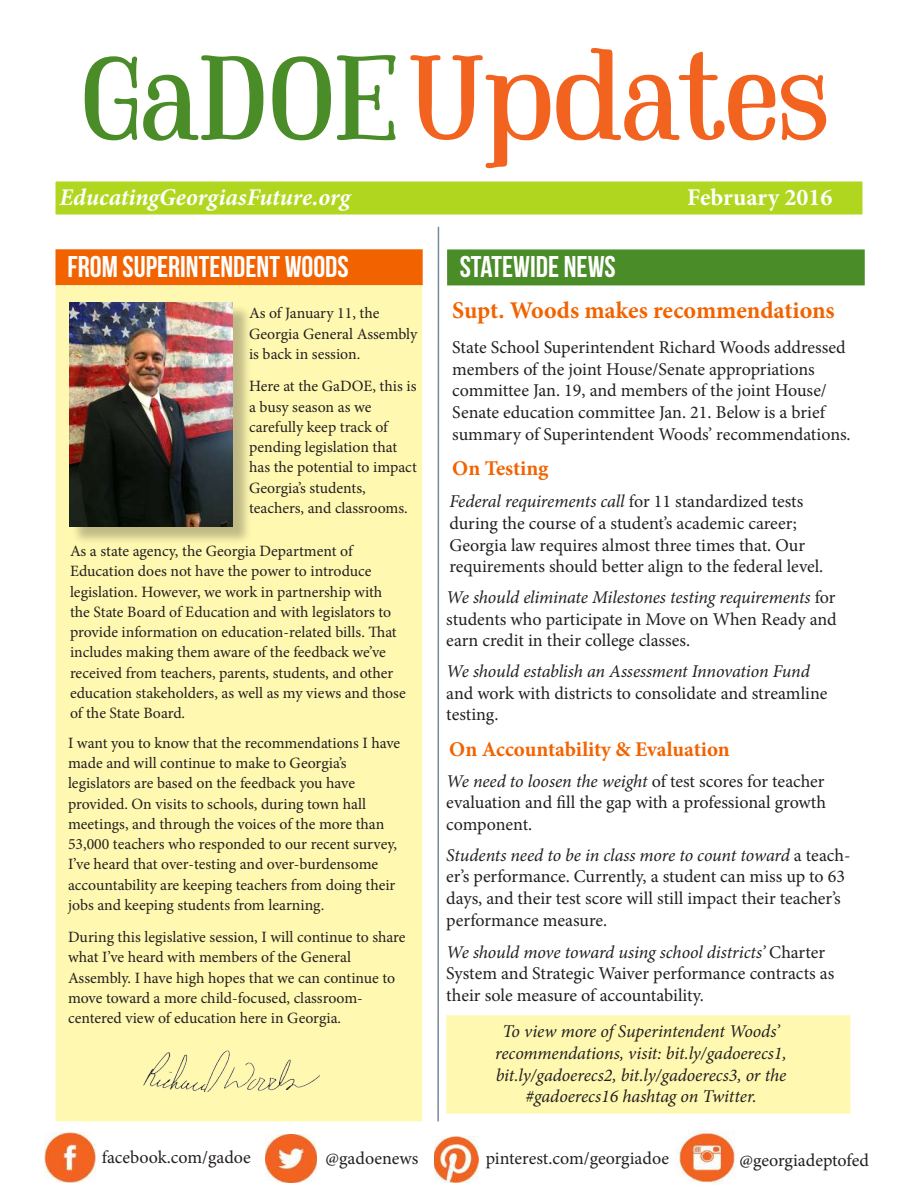
<style>
.page{position:relative;width:918px;height:1188px;background:#fff}
.page>*{position:absolute;margin:0;border:0;box-sizing:border-box;transform-origin:0 0}
.t1{font:120px "Mount PERSONALUSEONLY";color:#f26320}
.t2{font:30px "Bebas Neue";color:#fff}
.t3{font:700 24px "Minion Pro";color:#f26300}
.t4{font:italic 700 24px "Minion Pro";color:#fff}
.t5{font:700 24px "Minion Pro";color:#fff}
.t6{font:700 21px "Minion Pro";letter-spacing:-.005em;color:#f26300}
.t7{font:18px/21.6px "Minion Pro";color:#231f20}
.t8{font:italic 18px/21.6px "Minion Pro";letter-spacing:-.005em;color:#231f20;text-align:center}
.t9{font:15.75px/20.2px "Minion Pro";letter-spacing:-.005em;color:#231f20}
.s1{color:#4a8c27}
.s2{font-style:italic}
</style>
<div class="page">
<div style="left:54px;top:180px;width:810px;height:36px;background:#b1d620;border:2px solid #fff"></div>
<hr style="left:437px;top:227px;width:2px;height:894px;background:#789">
<div style="left:56px;top:249px;width:367px;height:36px;background:#f26300;border:2px solid #f26300"></div>
<div style="left:56px;top:286px;width:365px;height:835px;background:#fff8b0"></div>
<div style="left:71px;top:305px;width:181px;height:240px;background:#231f20;opacity:.29"></div>
<img style="left:69px;top:302px;width:164px;height:225px">
<div style="left:56px;top:285px;width:366px;height:836px;border:2px solid #fff8b0"></div>
<div style="left:447px;top:249px;width:418px;height:36px;background:#4a8c27;border:2px solid #4a8c27"></div>
<img style="left:143px;top:1050px;width:177px;height:41px">
<img style="left:44px;top:1133px;width:51px;height:49px">
<img style="left:265px;top:1135px;width:51px;height:48px">
<img style="left:434px;top:1136px;width:44px;height:46px">
<img style="left:678px;top:1130px;width:57px;height:54px">
<div style="left:447px;top:1016px;width:403px;height:97px;background:#fff8b0"></div>
<div style="left:446px;top:1015px;width:404px;height:99px;border:2px solid #fff8b0"></div>
<h1 class="t1" style="left:85px;top:26px;width:750px"><span class="s1">GaDOE</span>Updates</h1>
<h3 class="t4" style="left:59px;top:180px;width:292px">EducatingGeorgiasFuture.org</h3>
<h3 class="t5" style="left:687px;top:180px;width:147px">February 2016</h3>
<h2 class="t2" style="left:68px;top:250px;width:283px">FROM SUPERINTENDENT WOODS</h2>
<h2 class="t2" style="left:460px;top:251px;width:158px">STATEWIDE NEWS</h2>
<p class="t9" style="left:249px;top:303px;width:170px">As of January 11, the<br>Georgia General Assembly is back in session.</p>
<h3 class="t3" style="left:452px;top:294px;width:384px">Supt. Woods makes recommendations</h3>
<p class="t7" style="left:452px;top:337px;width:400px">State School Superintendent Richard Woods addressed members of the joint House/Senate appropriations committee Jan. 19, and members of the joint House/ Senate education committee Jan. 21. Below is a brief summary of Superintendent Woods’ recommendations.</p>
<p class="t9" style="left:249px;top:376px;width:169px">Here at the GaDOE, this is a busy season as we carefully keep track of pending legislation that has the potential to impact<br>Georgia’s students, teachers, and classrooms.</p>
<p class="t9" style="left:70px;top:541px;width:337px">As a state agency, the Georgia Department of Education does not have the power to introduce legislation. However, we work in partnership with the State Board of Education and with legislators to provide information on education-related bills. That includes making them aware of the feedback we’ve received from teachers, parents, students, and other education stakeholders, as well as my views and those of the State Board.</p>
<p class="t9" style="left:68px;top:733px;width:334px">I want you to know that the recommendations I have made and will continue to make to Georgia’s legislators are based on the feedback you have provided. On visits to schools, during town hall meetings, and through the voices of the more than 53,000 teachers who responded to our recent survey, I’ve heard that over-testing and over-burdensome accountability are keeping teachers from doing their jobs and keeping students from learning.</p>
<p class="t9" style="left:68px;top:927px;width:339px">During this legislative session, I will continue to share what I’ve heard with members of the General Assembly. I have high hopes that we can continue to move toward a more child-focused, classroom&shy;centered view of education here in Georgia.</p>
<h3 class="t6" style="left:452px;top:453px;width:98px">On Testing</h3>
<p class="t7" style="left:449px;top:491px;width:375px"><span class="s2">Federal requirements call</span> for 11 standardized tests during the course of a student’s academic career; Georgia law requires almost three times that. Our requirements should better align to the federal level.</p>
<p class="t7" style="left:446px;top:587px;width:392px;text-align:justify"><span class="s2">We should eliminate Milestones testing requirements</span> for students who participate in Move on When Ready and earn credit in their college classes.</p>
<p class="t8" style="left:446px;top:661px;width:365px">We should establish an Assessment Innovation Fund</p>
<p class="t7" style="left:446px;top:682px;width:383px">and work with districts to consolidate and streamline testing.</p>
<h3 class="t6" style="left:449px;top:734px;width:282px">On Accountability &amp; Evaluation</h3>
<p class="t7" style="left:446px;top:770px;width:381px;text-align:justify"><span class="s2">We need to loosen the weight</span> of test scores for teacher evaluation and fill the gap with a professional growth component.</p>
<p class="t7" style="left:446px;top:844px;width:406px"><span class="s2">Students need to be in class more to count toward</span> a teach&shy;er’s performance. Currently, a student can miss up to 63 days, and their test score will still impact their teacher’s performance measure.</p>
<p class="t7" style="left:446px;top:941px;width:390px"><span class="s2">We should move toward using school districts’</span> Charter<br>System and Strategic Waiver performance contracts as their sole measure of accountability.</p>
<p class="t8" style="left:495px;top:1021px;width:293px">To view more of Superintendent Woods’ recommendations, visit: bit.ly/gadoerecs1, bit.ly/gadoerecs2, bit.ly/gadoerecs3, or the #gadoerecs16 hashtag on Twitter.</p>
<p class="t7" style="left:102px;top:1147px;width:151px">facebook.com/gadoe</p>
<p class="t7" style="left:326px;top:1147px;width:94px">@gadoenews</p>
<p class="t7" style="left:486px;top:1147px;width:185px">pinterest.com/georgiadoe</p>
<p class="t7" style="left:740px;top:1149px;width:131px">@georgiadeptofed</p>
</div>
